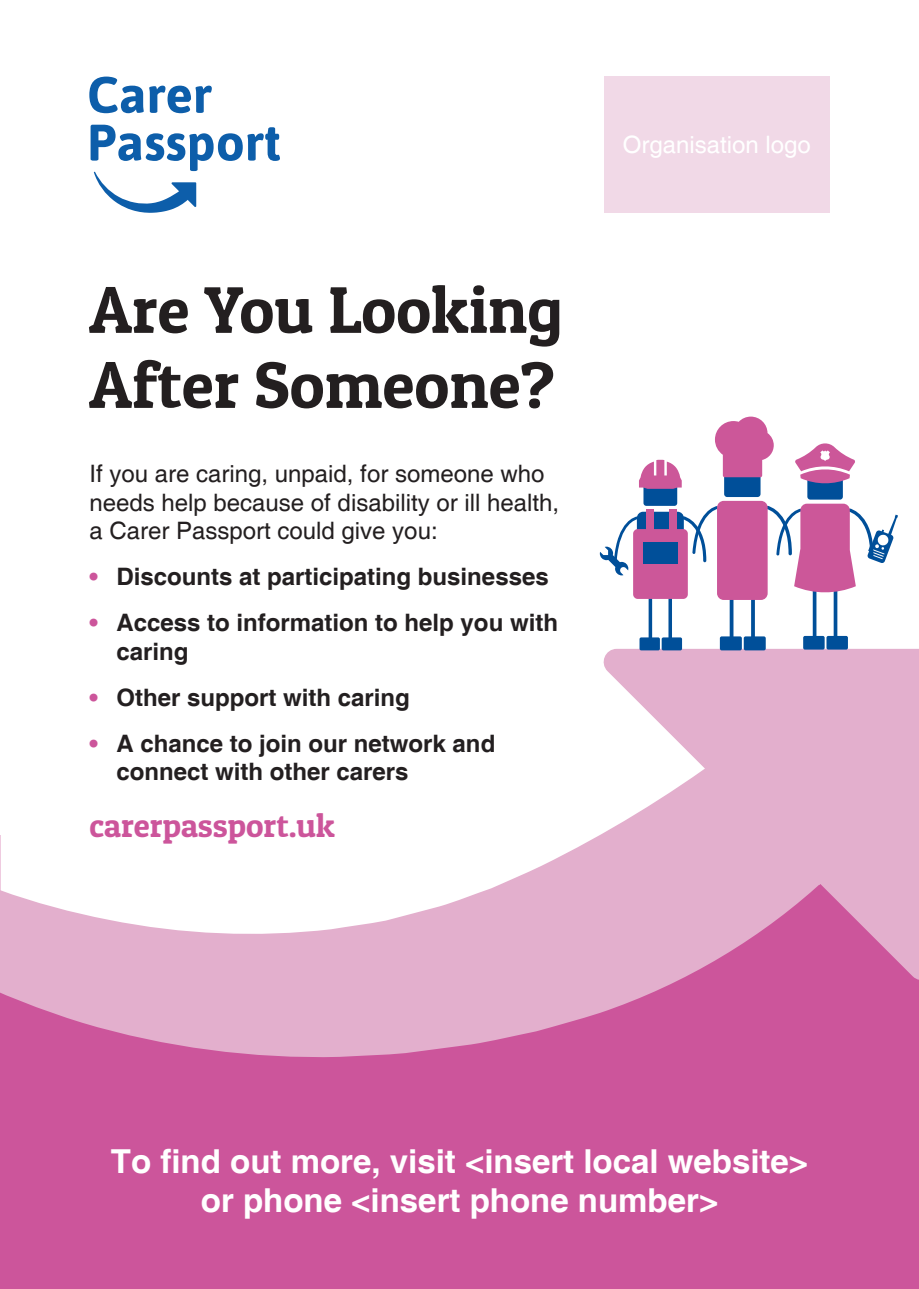
<style>
.page{position:relative;width:919px;height:1289px;background:#fff}
.page>*{position:absolute;margin:0;border:0;box-sizing:border-box;transform-origin:0 0}
.t1{font:66px/75px "Patua One";color:#231f20}
.t2{font:700 33px/39.6px "Helvetica";color:#fff;text-align:center}
.t3{font:33px "Patua One";color:#cc559b}
.t4{font:700 24px/28.8px "Helvetica";color:#231f20}
.t5{font:24px/28.8px "Helvetica";color:#231f20}
.t6{font:24px "Helvetica";color:#fff}
.s1{color:#cc559b}
</style>
<div class="page">
<div style="left:0;top:836px;width:918px;height:452px;background:#cc559b"></div>
<svg style="left:0;top:512px;width:827px;height:546px"></svg>
<svg style="left:599px;top:649px;width:319px;height:335px;fill:#e3afcd"></svg>
<svg style="left:89px;top:77px;width:123px;height:36px"></svg>
<svg style="left:91px;top:125px;width:189px;height:88px"></svg>
<div style="left:604px;top:77px;width:225px;height:136px;background:#f1d9e7"></div>
<svg style="left:729px;top:569px;width:4px;height:79px"></svg>
<hr style="left:751px;top:569px;width:3px;height:79px;background:#004f99;border-radius:2px">
<div style="left:724px;top:474px;width:36px;height:23px;background:#004f99;border-radius:3px"></div>
<div style="left:717px;top:501px;width:50px;height:99px;background:#cc5799;border-radius:7px"></div>
<div style="left:719px;top:636px;width:22px;height:14px;background:#004f99;border-radius:2px"></div>
<div style="left:743px;top:636px;width:22px;height:14px;background:#004f99;border-radius:2px"></div>
<svg style="left:812px;top:570px;width:4px;height:78px"></svg>
<svg style="left:833px;top:570px;width:4px;height:78px"></svg>
<div style="left:807px;top:477px;width:35px;height:22px;background:#004f99;border-radius:3px"></div>
<div style="left:803px;top:636px;width:21px;height:13px;background:#004f99;border-radius:2px"></div>
<div style="left:826px;top:636px;width:21px;height:13px;background:#004f99;border-radius:2px"></div>
<svg style="left:795px;top:443px;width:60px;height:42px"></svg>
<svg style="left:766px;top:503px;width:131px;height:91px"></svg>
<svg style="left:715px;top:416px;width:58px;height:61px"></svg>
<svg style="left:648px;top:575px;width:4px;height:73px"></svg>
<svg style="left:668px;top:575px;width:4px;height:73px"></svg>
<svg style="left:682px;top:506px;width:36px;height:56px"></svg>
<div style="left:643px;top:484px;width:34px;height:22px;background:#004f99;border-radius:3px"></div>
<div style="left:636px;top:511px;width:47px;height:74px;background:#004f99;border-radius:6px"></div>
<div style="left:639px;top:637px;width:21px;height:13px;background:#004f99;border-radius:2px"></div>
<div style="left:661px;top:637px;width:21px;height:13px;background:#004f99;border-radius:2px"></div>
<div style="left:633px;top:529px;width:54px;height:70px;background:#cc5799;border-radius:5px"></div>
<div style="left:646px;top:509px;width:8px;height:29px;background:#cc5799"></div>
<div style="left:669px;top:509px;width:8px;height:29px;background:#cc5799"></div>
<div style="left:643px;top:542px;width:34px;height:21px;background:#004f99"></div>
<svg style="left:639px;top:459px;width:42px;height:30px"></svg>
<svg style="left:599px;top:516px;width:39px;height:59px"></svg>
<p class="t1" style="left:89px;top:271px;width:474px">Are You Looking<br>After Someone?</p>
<p class="t5" style="left:89px;top:460px;width:471px">If you are caring, unpaid, for someone who needs help because of disability or ill health, a Carer Passport could give you:</p>
<p class="t4" style="left:89px;top:563px;width:461px"><span class="s1">•</span> Discounts at participating businesses</p>
<p class="t4" style="left:116px;top:609px;width:443px;text-indent:-27px"><span class="s1">•</span> Access to information to help you with caring</p>
<p class="t4" style="left:89px;top:684px;width:322px"><span class="s1">•</span> Other support with caring</p>
<p class="t4" style="left:116px;top:730px;width:380px;text-indent:-27px"><span class="s1">•</span> A chance to join our network and connect with other carers</p>
<p class="t3" style="left:89px;top:805px;width:247px">carerpassport.uk</p>
<p class="t6" style="left:622px;top:131px;width:190px">Organisation logo</p>
<p class="t2" style="left:111px;top:1142px;width:698px">To find out more, visit &lt;insert local website&gt; or phone &lt;insert phone number&gt;</p>
</div>
